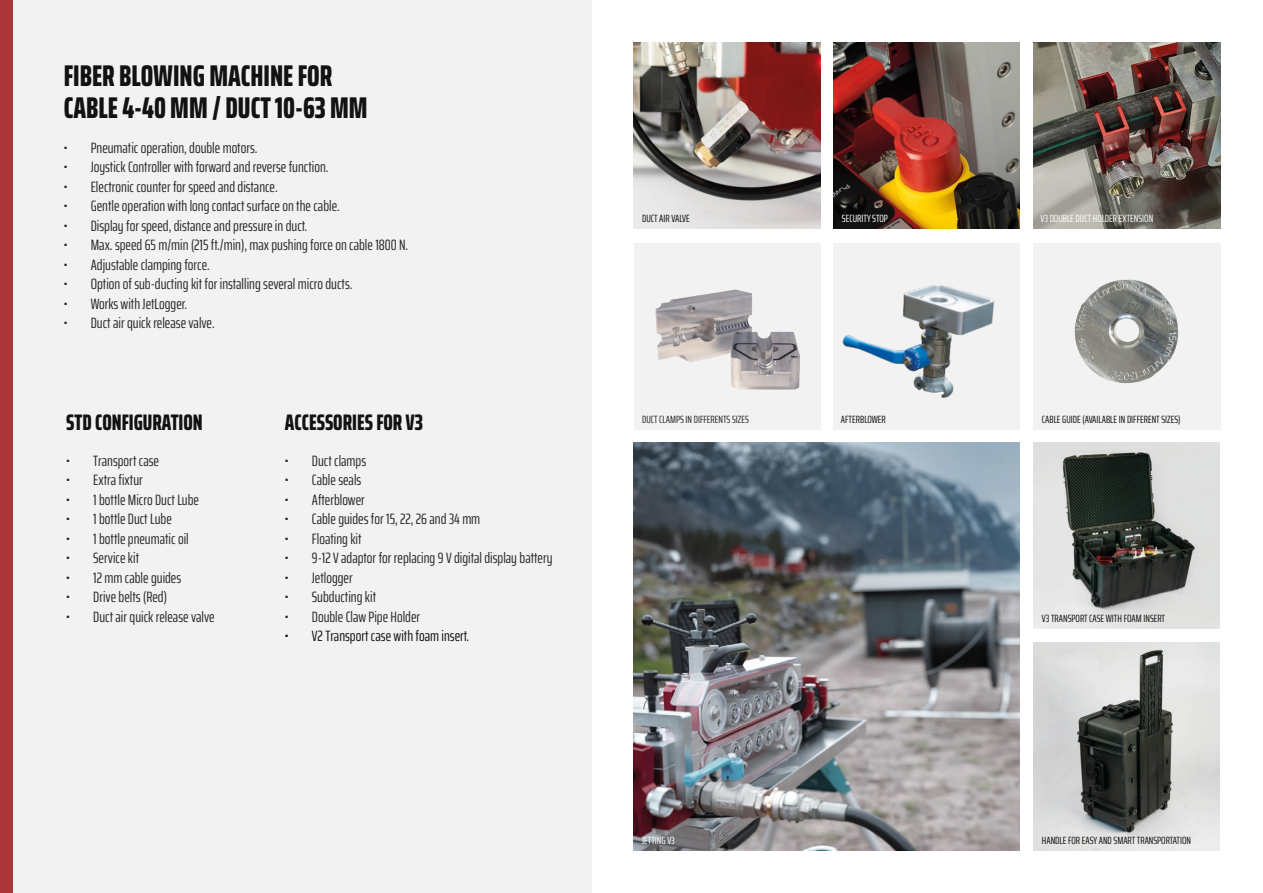
<style>
.page{position:relative;width:1263px;height:893px;background:#fff}
.page>*{position:absolute;margin:0;border:0;box-sizing:border-box;transform-origin:0 0}
.t1{font:800 extra-condensed 30px/31.5px "Saira";color:#121310}
.t2{font:800 extra-condensed 22.5px "Saira";color:#121310}
.t3{font:extra-condensed 15px "Saira";color:#282826}
.t4{font:extra-condensed 15px "Saira";color:#121310}
.t5{font:extra-condensed 15px "Saira";color:#292828}
.t6{font:extra-condensed 10.5px "Saira";color:#121310}
.t7{font:extra-condensed 10.5px "Saira";color:#fff}
.t8{font:extra-condensed 10.5px "Saira";color:#282826}
</style>
<div class="page">
<img style="left:1033px;top:243px;width:187px;height:186px">
<div style="left:0;top:0;width:591px;height:893px;background:#f1f2f1"></div>
<img style="left:634px;top:443px;width:385px;height:407px">
<img style="left:1033px;top:43px;width:187px;height:186px">
<img style="left:833px;top:43px;width:186px;height:185px">
<img style="left:634px;top:43px;width:186px;height:186px">
<img style="left:833px;top:243px;width:186px;height:186px">
<img style="left:634px;top:243px;width:186px;height:186px">
<div style="left:0;top:0;width:13px;height:893px;background:#a93639"></div>
<img style="left:1034px;top:443px;width:186px;height:186px">
<img style="left:1034px;top:642px;width:186px;height:208px">
<p class="t1" style="left:64px;top:60px;width:305px">FIBER BLOWING MACHINE FOR<br>CABLE 4-40 MM / DUCT 10-63 MM</p>
<p class="t3" style="left:64px;top:136px;width:195px">• Pneumatic operation, double motors.</p>
<p class="t3" style="left:64px;top:156px;width:266px">• Joystick Controller with forward and reverse function.</p>
<p class="t3" style="left:64px;top:175px;width:215px">• Electronic counter for speed and distance.</p>
<p class="t3" style="left:64px;top:195px;width:278px">• Gentle operation with long contact surface on the cable.</p>
<p class="t3" style="left:64px;top:214px;width:245px">• Display for speed, distance and pressure in duct.</p>
<p class="t3" style="left:64px;top:234px;width:346px">• Max. speed 65 m/min (215 ft./min), max pushing force on cable 1800 N.</p>
<p class="t3" style="left:64px;top:253px;width:148px">• Adjustable clamping force.</p>
<p class="t3" style="left:64px;top:273px;width:290px">• Option of sub-ducting kit for installing several micro ducts.</p>
<p class="t3" style="left:64px;top:292px;width:125px">• Works with JetLogger.</p>
<p class="t3" style="left:64px;top:312px;width:153px">• Duct air quick release valve.</p>
<p class="t2" style="left:66px;top:404px;width:138px">STD CONFIGURATION</p>
<p class="t3" style="left:66px;top:449px;width:94px">• Transport case</p>
<p class="t3" style="left:66px;top:469px;width:78px">• Extra fixtur</p>
<p class="t3" style="left:66px;top:488px;width:134px">• 1 bottle Micro Duct Lube</p>
<p class="t3" style="left:66px;top:508px;width:107px">• 1 bottle Duct Lube</p>
<p class="t3" style="left:66px;top:527px;width:124px">• 1 bottle pneumatic oil</p>
<p class="t3" style="left:66px;top:547px;width:74px">• Service kit</p>
<p class="t3" style="left:66px;top:566px;width:116px">• 12 mm cable guides</p>
<p class="t3" style="left:66px;top:586px;width:102px">• Drive belts (Red)</p>
<p class="t3" style="left:66px;top:605px;width:150px">• Duct air quick release valve</p>
<p class="t2" style="left:285px;top:404px;width:140px">ACCESSORIES FOR V3</p>
<p class="t3" style="left:285px;top:449px;width:83px">• Duct clamps</p>
<p class="t3" style="left:285px;top:469px;width:78px">• Cable seals</p>
<p class="t3" style="left:285px;top:488px;width:81px">• Afterblower</p>
<p class="t3" style="left:285px;top:508px;width:197px">• Cable guides for 15, 22, 26 and 34 mm</p>
<p class="t3" style="left:285px;top:527px;width:78px">• Floating kit</p>
<p class="t3" style="left:285px;top:547px;width:269px">• 9-12 V adaptor for replacing 9 V digital display battery</p>
<p class="t3" style="left:285px;top:566px;width:69px">• Jetlogger</p>
<p class="t3" style="left:285px;top:586px;width:93px">• Subducting kit</p>
<p class="t5" style="left:285px;top:605px;width:137px">• Double Claw Pipe Holder</p>
<p class="t4" style="left:285px;top:625px;width:186px">• V2 Transport case with foam insert.</p>
<p class="t6" style="left:642px;top:211px;width:49px">DUCT AIR VALVE</p>
<p class="t7" style="left:842px;top:211px;width:47px">SECURITY STOP</p>
<p class="t7" style="left:1040px;top:211px;width:114px">V3 DOUBLE DUCT HOLDER EXTENSION</p>
<p class="t8" style="left:642px;top:412px;width:108px">DUCT CLAMPS IN DIFFERENTS SIZES</p>
<p class="t6" style="left:841px;top:412px;width:46px">AFTERBLOWER</p>
<p class="t6" style="left:1042px;top:412px;width:140px">CABLE GUIDE (AVAILABLE IN DIFFERENT SIZES)</p>
<p class="t7" style="left:642px;top:832px;width:34px">JETTING V3</p>
<p class="t6" style="left:1042px;top:611px;width:125px">V3 TRANSPORT CASE WITH FOAM INSERT</p>
<p class="t6" style="left:1042px;top:832px;width:151px">HANDLE FOR EASY AND SMART TRANSPORTATION</p>
</div>
